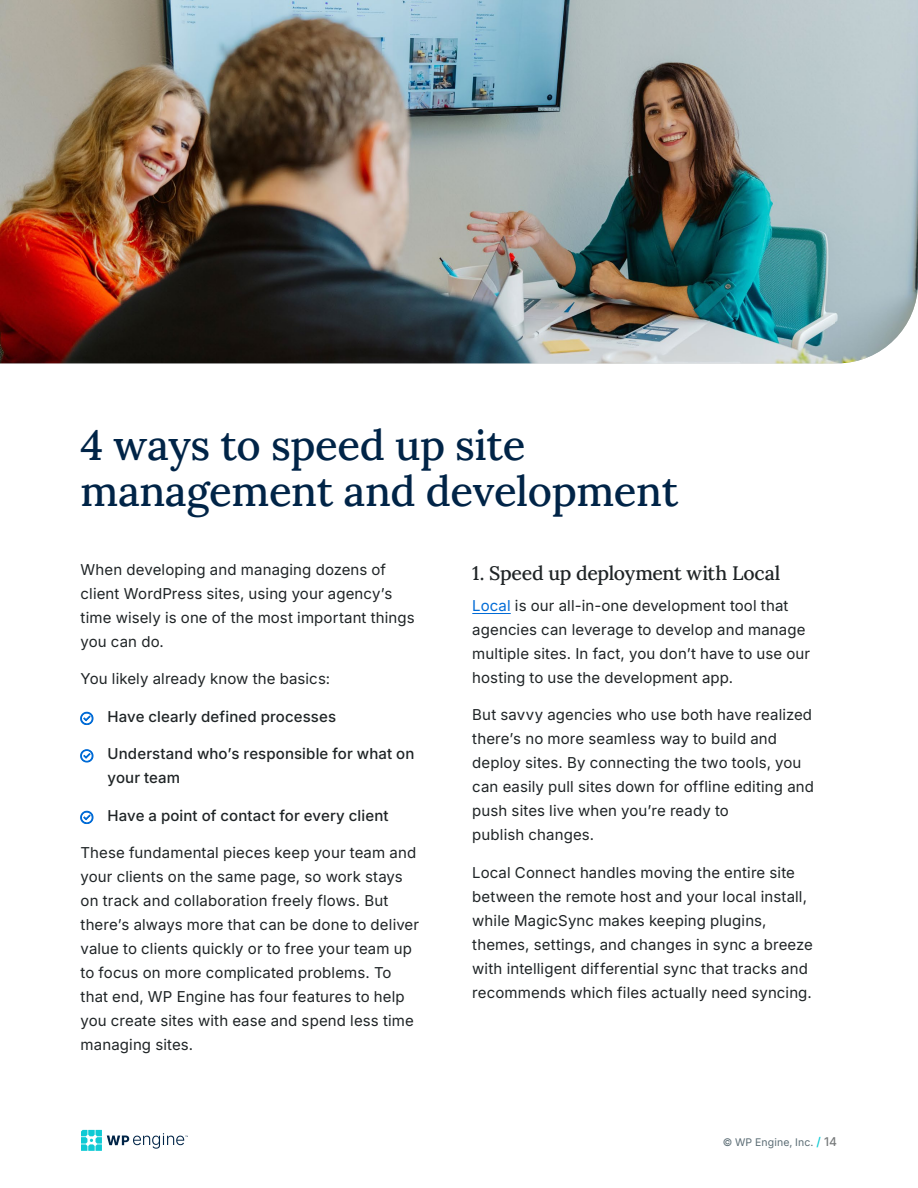
<style>
.page{position:relative;width:918px;height:1188px;background:#fff}
.page>*{position:absolute;margin:0;border:0;box-sizing:border-box;transform-origin:0 0}
.t1{font:42px/46.5px "Lora";letter-spacing:-.01em;color:#002447}
.t2{font:19.5px "Lora";letter-spacing:-.02em;color:#1f2426}
.t3{font:15px/24px "Inter Variable";letter-spacing:.01em;color:#1f2426}
.t4{font:10.5px "Inter Variable";letter-spacing:.01em;color:#5b6c74}
.s1{font-size:9px;color:#006bd6}
.s2{color:#006bd6}
.s3{font-size:12px;color:#0ecad4}
.s4{font-size:12px;color:#797c7d}
</style>
<div class="page">
<svg style="left:81px;top:1130px;width:107px;height:21px"></svg>
<img style="left:0;top:0;width:918px;height:363px">
<hr style="left:472px;top:613px;width:39px;height:1px;background:#006bd6">
<h1 class="t1" style="left:81px;top:419px;width:599px">4 ways to speed up site management and development</h1>
<p class="t3" style="left:81px;top:557px;width:336px">When developing and managing dozens of client WordPress sites, using your agency’s time wisely is one of the most important things you can do.</p>
<p class="t3" style="left:81px;top:666px;width:251px">You likely already know the basics:</p>
<p class="t3" style="left:81px;top:704px;width:257px"><span class="s1">ޤ</span> Have clearly defined processes</p>
<p class="t3" style="left:108px;top:741px;width:308px;text-indent:-27px"><span class="s1">ޤ</span> Understand who’s responsible for what on your team</p>
<p class="t3" style="left:81px;top:803px;width:310px"><span class="s1">ޤ</span> Have a point of contact for every client</p>
<p class="t3" style="left:81px;top:840px;width:340px">These fundamental pieces keep your team and your clients on the same page, so work stays on track and collaboration freely flows. But there’s always more that can be done to deliver value to clients quickly or to free your team up to focus on more complicated problems. To that end, WP Engine has four features to help you create sites with ease and spend less time managing sites.</p>
<h2 class="t2" style="left:472px;top:558px;width:310px">1. Speed up deployment with Local</h2>
<p class="t3" style="left:472px;top:593px;width:339px"><span class="s2">Local</span> is our all-in-one development tool that agencies can leverage to develop and manage multiple sites. In fact, you don’t have to use our hosting to use the development app.</p>
<p class="t3" style="left:472px;top:702px;width:343px">But savvy agencies who use both have realized there’s no more seamless way to build and deploy sites. By connecting the two tools, you can easily pull sites down for offline editing and push sites live when you’re ready to<br>publish changes.</p>
<p class="t3" style="left:472px;top:860px;width:342px">Local Connect handles moving the entire site between the remote host and your local install, while MagicSync makes keeping plugins, themes, settings, and changes in sync a breeze with intelligent differential sync that tracks and recommends which files actually need syncing.</p>
<p class="t4" style="left:723px;top:1134px;width:116px">© WP Engine, Inc. <span class="s3">/</span> <span class="s4">14</span></p>
</div>
